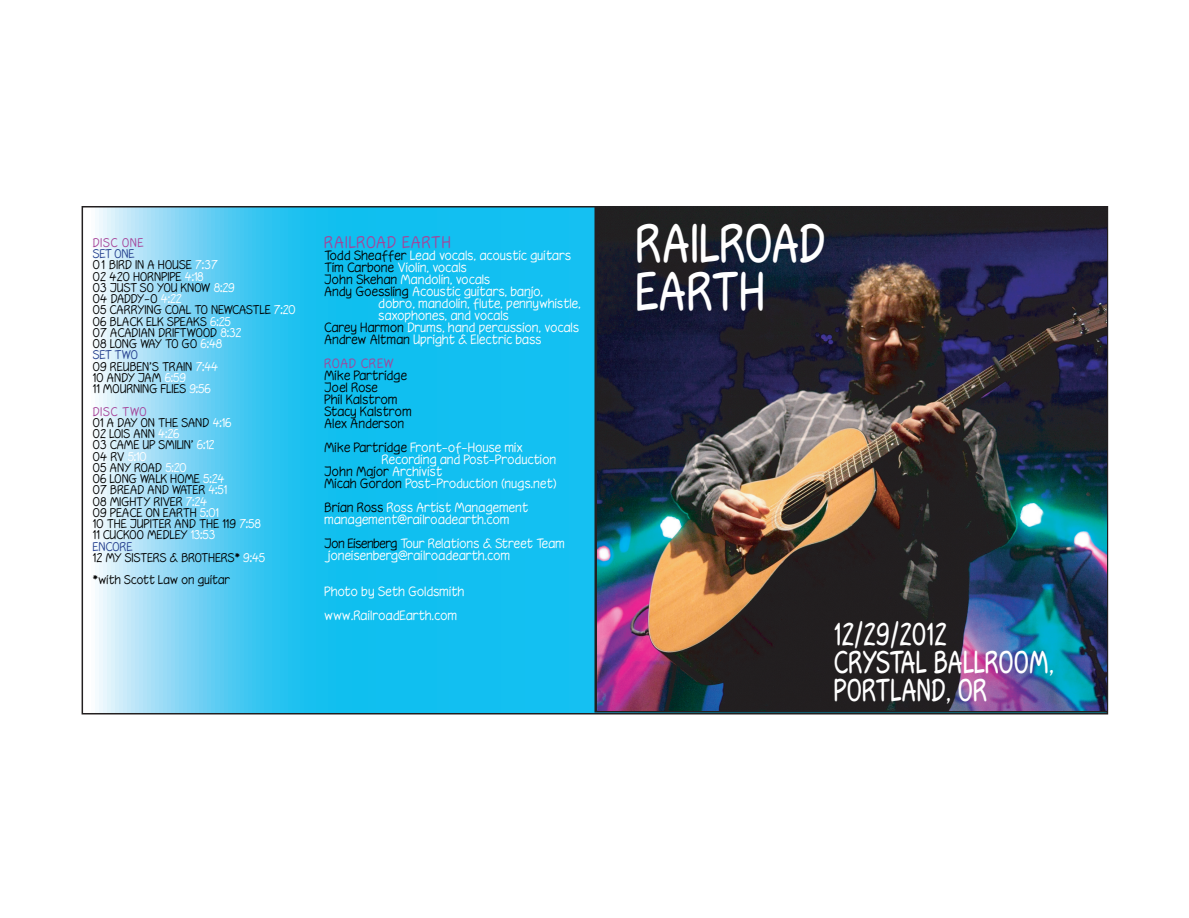
<style>
.page{position:relative;width:1189px;height:918px;background:#fff}
.page>*{position:absolute;margin:0;border:0;box-sizing:border-box;transform-origin:0 0}
.t1{font:48px/48px "Hooteroll";color:#fff;scale:.9 1}
.t2{font:28.05px/28px "Hooteroll";color:#fff;scale:.83 1}
.t3{font:300 15px "Hooteroll";letter-spacing:.06em;color:#a54499}
.t4{font:300 12px/12px "Hooteroll";color:#fff}
.t5{font:300 12px/12px "Hooteroll";color:#000}
.t6{font:300 12px "Hooteroll";letter-spacing:.045em;color:#a54499}
.t7{font:300 11.25px/11.2px "Hooteroll";color:#000}
.t8{font:300 11.25px "Hooteroll";letter-spacing:.06em;color:#a54499}
.s1{color:#25408f}
.s2{color:#fff}
.s3{color:#a54499}
.s4{color:#000}
</style>
<div class="page">
<img style="left:81px;top:206px;width:1028px;height:509px">
<p class="t8" style="left:93px;top:236px;width:52px">DISC ONE</p>
<p class="t7" style="left:93px;top:248px;width:204px"><span class="s1">SET ONE<br></span>01 BIRD IN A HOUSE <span class="s2">7:37<br></span>02 420 HORNPIPE <span class="s2">4:18<br></span>03 JUST SO YOU KNOW <span class="s2">8:29<br></span>04 DADDY-O <span class="s2">4:22<br></span>05 CARRYING COAL TO NEWCASTLE <span class="s2">7:20<br></span>06 BLACK ELK SPEAKS <span class="s2">6:25<br></span>07 ACADIAN DRIFTWOOD <span class="s2">8:32<br></span>08 LONG WAY TO GO <span class="s2">6:48<br></span><span class="s1">SET TWO<br></span>09 REUBEN’S TRAIN <span class="s2">7:44<br></span>10 ANDY JAM <span class="s2">6:59<br></span>11 MOURNING FLIES <span class="s2">9:56</span></p>
<p class="t7" style="left:93px;top:406px;width:174px"><span class="s3">DISC TWO<br></span>01 A DAY ON THE SAND <span class="s2">4:16<br></span>02 LOIS ANN <span class="s2">4:26<br></span>03 CAME UP SMILIN’ <span class="s2">6:12<br></span>04 RV <span class="s2">5:10<br></span>05 ANY ROAD <span class="s2">5:20<br></span>06 LONG WALK HOME <span class="s2">5:24<br></span>07 BREAD AND WATER <span class="s2">4:51<br></span>08 MIGHTY RIVER <span class="s2">7:24<br></span>09 PEACE ON EARTH <span class="s2">5:01<br></span>10 THE JUPITER AND THE 119 <span class="s2">7:58<br></span>11 CUCKOO MEDLEY <span class="s2">13:53<br></span><span class="s1">ENCORE<br></span>12 MY SISTERS &amp; BROTHERS* <span class="s2">9:45</span></p>
<p class="t7" style="left:93px;top:575px;width:139px">*with Scott Law on guitar</p>
<p class="t3" style="left:325px;top:233px;width:128px">RAILROAD EARTH</p>
<p class="t4" style="left:325px;top:249px;width:248px"><span class="s4">Todd Sheaffer</span> Lead vocals, acoustic guitars</p>
<p class="t4" style="left:325px;top:261px;width:144px"><span class="s4">Tim Carbone</span> Violin, vocals</p>
<p class="t4" style="left:325px;top:273px;width:167px"><span class="s4">John Skehan</span> Mandolin, vocals</p>
<p class="t4" style="left:325px;top:285px;width:220px"><span class="s4">Andy Goessling</span> Acoustic guitars, banjo,</p>
<p class="t4" style="left:379px;top:297px;width:204px">dobro, mandolin, flute, pennywhistle,</p>
<p class="t4" style="left:379px;top:309px;width:132px">saxophones, and vocals</p>
<p class="t4" style="left:325px;top:321px;width:256px"><span class="s4">Carey Harmon</span> Drums, hand percussion, vocals</p>
<p class="t4" style="left:325px;top:333px;width:219px"><span class="s4">Andrew Altman</span> Upright &amp; Electric bass</p>
<p class="t6" style="left:325px;top:356px;width:71px">ROAD CREW</p>
<p class="t5" style="left:325px;top:369px;width:89px">Mike Partridge<br>Joel Rose<br>Phil Kalstrom<br>Stacy Kalstrom<br>Alex Anderson</p>
<p class="t4" style="left:325px;top:441px;width:200px"><span class="s4">Mike Partridge</span> Front-of-House mix</p>
<p class="t4" style="left:382px;top:453px;width:176px">Recording and Post-Production</p>
<p class="t5" style="left:325px;top:465px;width:119px">John Major <span class="s2">Archivist</span></p>
<p class="t4" style="left:325px;top:477px;width:233px"><span class="s4">Micah Gordon</span> Post-Production (nugs.net)</p>
<p class="t4" style="left:325px;top:501px;width:205px"><span class="s4">Brian Ross</span> Ross Artist Management management@railroadearth.com</p>
<p class="t4" style="left:325px;top:537px;width:242px"><span class="s4">Jon Eisenberg</span> Tour Relations &amp; Street Team joneisenberg@railroadearth.com</p>
<p class="t4" style="left:325px;top:579px;width:141px;line-height:24px">Photo by Seth Goldsmith www.RailroadEarth.com</p>
<h1 class="t1" style="left:637px;top:220px;width:213px">RAILROAD<br>EARTH</h1>
<h2 class="t2" style="left:834px;top:621px;width:267px">12/29/2012<br>CRYSTAL BALLROOM,<br>PORTLAND, OR</h2>
</div>
